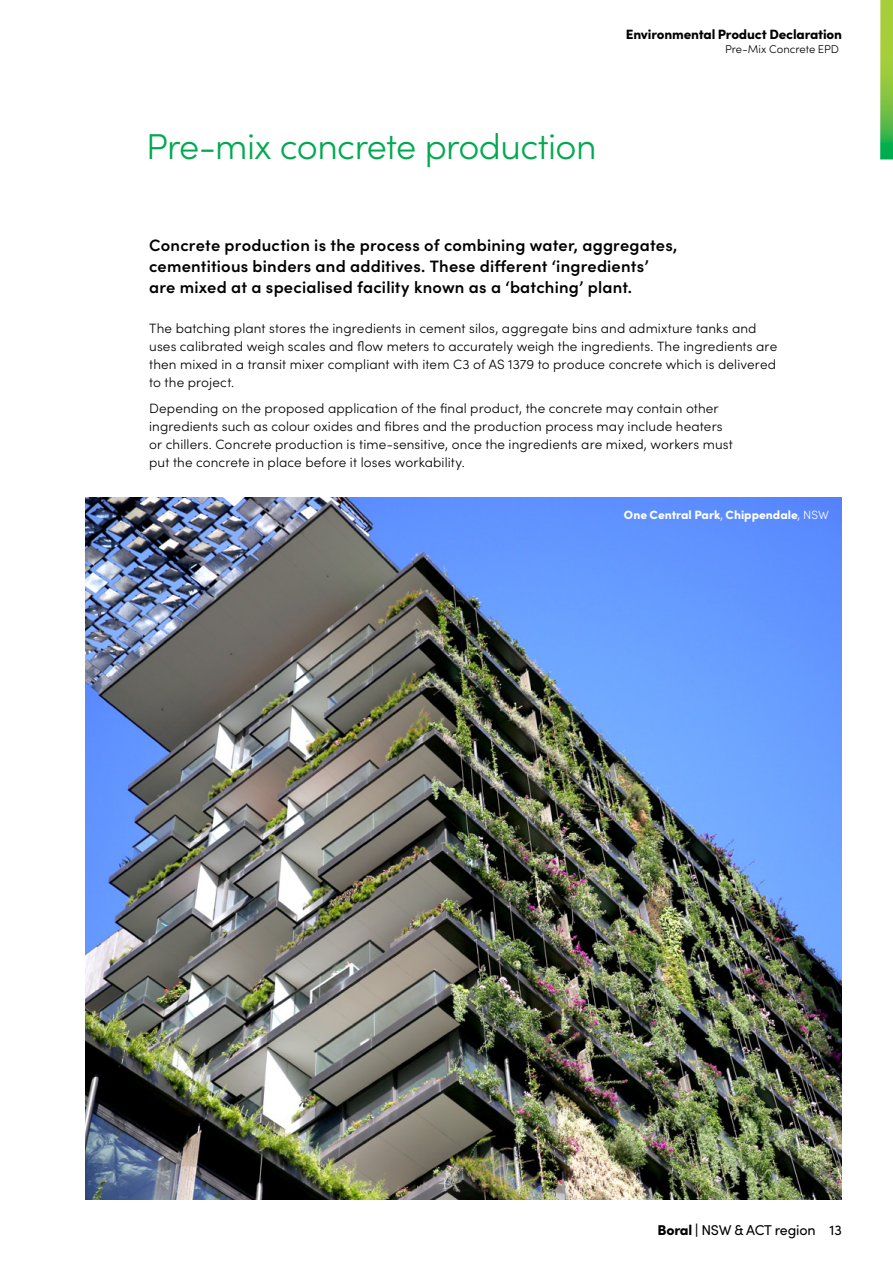
<style>
.page{position:relative;width:893px;height:1263px;background:#fff}
.page>*{position:absolute;margin:0;border:0;box-sizing:border-box;transform-origin:0 0}
.t1{font:300 36px "Sofia Pro";letter-spacing:-.015em;color:#00a94f}
.t2{font:600 16.5px/21px "Sofia Pro";letter-spacing:.01em;color:#000}
.t3{font:14.25px "Sofia Pro";letter-spacing:-.015em;color:#000}
.t4{font:300 13.5px/18px "Sofia Pro";letter-spacing:.01em;color:#000}
.t5{font:900 13.5px "Sofia Pro";letter-spacing:-.015em;color:#000}
.t6{font:900 12px "Sofia Pro";color:#fff}
.t7{font:300 11.25px "Sofia Pro";letter-spacing:-.005em;color:#000}
.s1{font-weight:300}
.s2{font-weight:900}
</style>
<div class="page">
<svg style="left:880px;top:0;width:13px;height:159px;background:#7ec545"></svg>
<img style="left:85px;top:497px;width:757px;height:702px">
<p class="t5" style="left:626px;top:23px;width:218px">Environmental Product Declaration</p>
<h1 class="t1" style="left:146px;top:121px;width:452px">Pre-mix concrete production</h1>
<p class="t7" style="left:725px;top:41px;width:115px">Pre-Mix Concrete EPD</p>
<p class="t2" style="left:149px;top:234px;width:530px">Concrete production is the process of combining water, aggregates, cementitious binders and additives. These different ‘ingredients’ are mixed at a specialised facility known as a ‘batching’ plant.</p>
<p class="t4" style="left:149px;top:318px;width:630px">The batching plant stores the ingredients in cement silos, aggregate bins and admixture tanks and uses calibrated weigh scales and flow meters to accurately weigh the ingredients. The ingredients are then mixed in a transit mixer compliant with item C3 of AS 1379 to produce concrete which is delivered to the project.</p>
<p class="t4" style="left:149px;top:399px;width:585px">Depending on the proposed application of the final product, the concrete may contain other ingredients such as colour oxides and fibres and the production process may include heaters or chillers. Concrete production is time-sensitive, once the ingredients are mixed, workers must put the concrete in place before it loses workability.</p>
<p class="t6" style="left:624px;top:505px;width:207px">One Central Park<span class="s1">,</span> Chippendale<span class="s1">, NSW</span></p>
<p class="t3" style="left:657px;top:1220px;width:186px"><span class="s2">Boral |</span> NSW &amp; ACT region 13</p>
</div>
